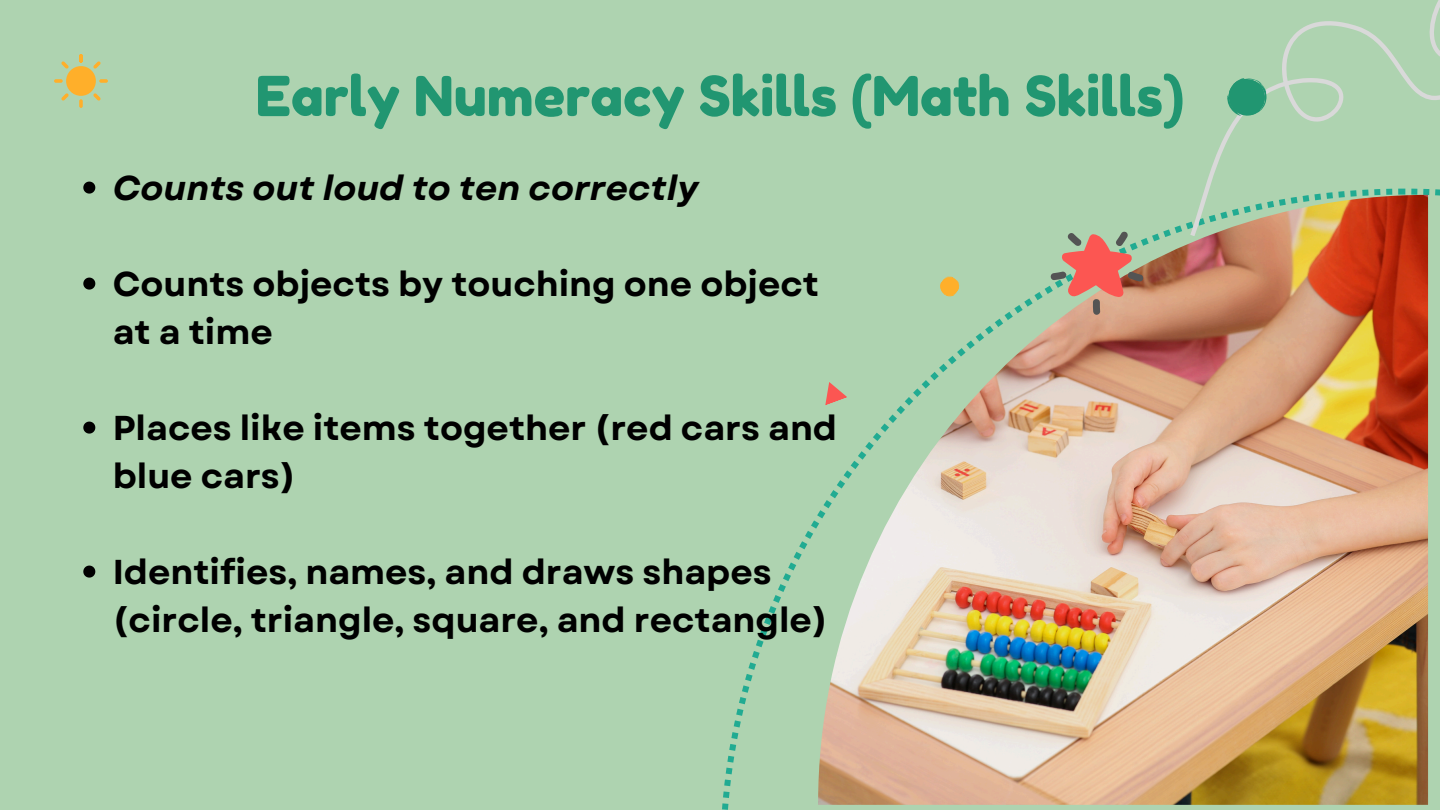
<style>
.page{position:relative;width:1440px;height:810px;background:#aed3b0}
.page>*{position:absolute;margin:0;border:0;box-sizing:border-box;transform-origin:0 0}
.t1{font:55px "Fredoka One";color:#219671}
.t2{font:700 34.5px/48px "Garet";color:#000}
.t3{font:italic 700 34.5px "Garet";color:#000}
</style>
<div class="page">
<svg style="left:1203px;top:0;width:237px;height:214px"></svg>
<img style="left:818px;top:195px;width:610px;height:610px">
<svg style="left:1049px;top:231px;width:95px;height:84px"></svg>
<svg style="left:1227px;top:78px;width:40px;height:38px"></svg>
<svg style="left:936px;top:273px;width:27px;height:27px"></svg>
<svg style="left:825px;top:382px;width:23px;height:24px"></svg>
<svg style="left:54px;top:54px;width:54px;height:54px"></svg>
<svg style="left:83px;top:182px;width:12px;height:12px"></svg>
<svg style="left:83px;top:278px;width:12px;height:12px"></svg>
<svg style="left:83px;top:422px;width:12px;height:12px"></svg>
<svg style="left:83px;top:566px;width:12px;height:12px"></svg>
<p class="t1" style="left:256px;top:63px;width:930px">Early Numeracy Skills (Math Skills)</p>
<p class="t3" style="left:113px;top:163px;width:587px">Counts out loud to ten correctly</p>
<h1 class="t2" style="left:113px;top:260px;width:708px">Counts objects by touching one object at a time</h1>
<p class="t2" style="left:113px;top:404px;width:726px">Places like items together (red cars and blue cars)</p>
<p class="t2" style="left:113px;top:548px;width:717px">Identifies, names, and draws shapes (circle, triangle, square, and rectangle)</p>
</div>
